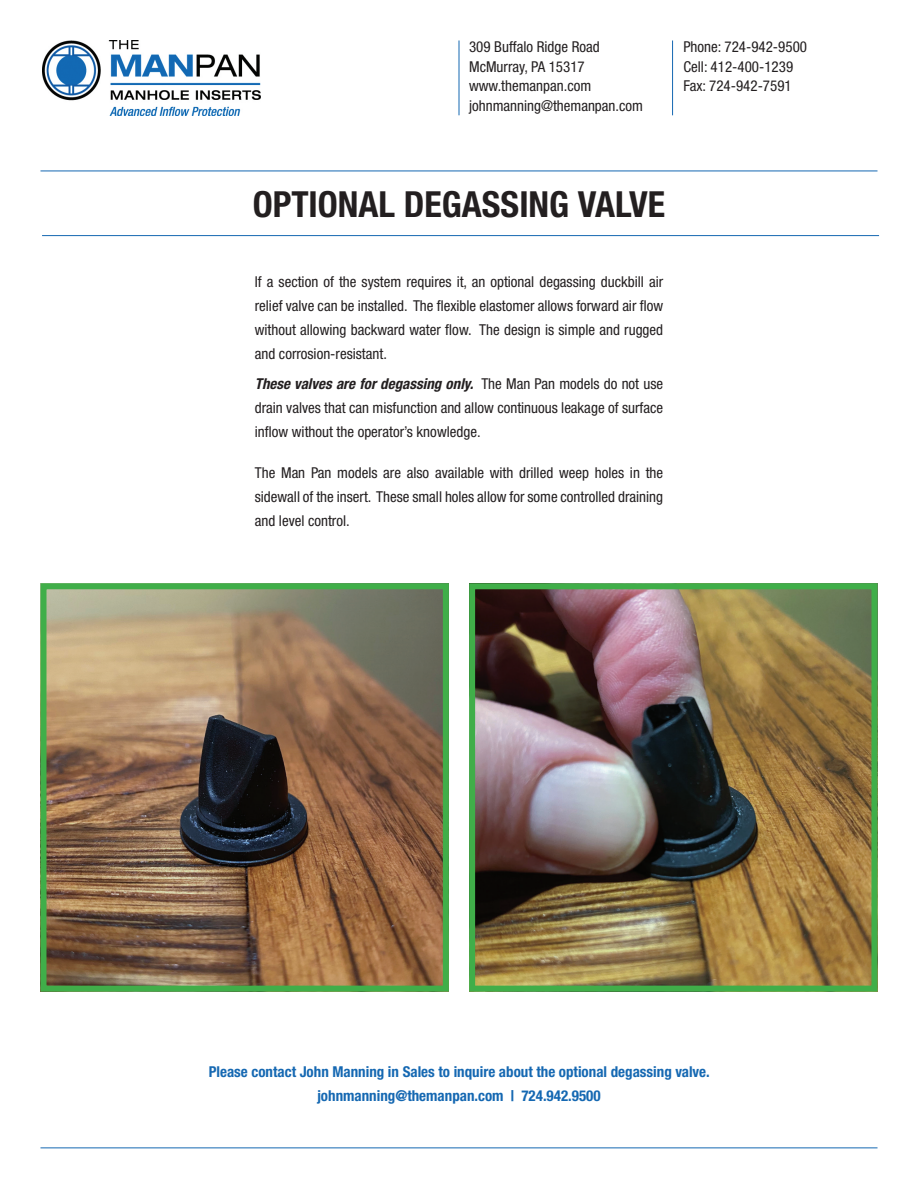
<style>
.page{position:relative;width:918px;height:1188px;background:#fff}
.page>*{position:absolute;margin:0;border:0;box-sizing:border-box;transform-origin:0 0}
.t1{font:700 condensed 36px "Helvetica Neue";color:#231f20}
.t2{font:condensed 15px/24px "Helvetica Neue";color:#231f20;text-align:justify}
.t3{font:700 condensed 15px/24px "Helvetica Neue";color:#1568b2;text-align:center}
.s1{font-weight:700;font-style:italic}
</style>
<div class="page">
<img style="left:42px;top:40px;width:219px;height:75px">
<hr style="left:459px;top:40px;width:1px;height:75px;background:#1568b2">
<hr style="left:672px;top:40px;width:1px;height:75px;background:#1568b2">
<hr style="left:40px;top:171px;width:838px;height:1px;background:#1568b2">
<hr style="left:42px;top:235px;width:837px;height:1px;background:#1568b2">
<hr style="left:40px;top:1148px;width:838px;height:1px;background:#1568b2">
<img style="left:47px;top:590px;width:395px;height:395px">
<div style="left:40px;top:583px;width:409px;height:409px;border:6px solid #40ae49"></div>
<img style="left:476px;top:590px;width:395px;height:395px">
<div style="left:469px;top:583px;width:409px;height:409px;border:6px solid #40ae49"></div>
<p class="t2" style="left:469px;top:37px;width:175px;line-height:19.5px;text-align:left">309 Buffalo Ridge Road<br>McMurray, PA 15317 www.themanpan.com johnmanning@themanpan.com</p>
<p class="t2" style="left:683px;top:37px;width:125px;line-height:19.5px;text-align:left">Phone: 724-942-9500<br>Cell: 412-400-1239<br>Fax: 724-942-7591</p>
<h1 class="t1" style="left:253px;top:183px;width:414px">OPTIONAL DEGASSING VALVE</h1>
<p class="t2" style="left:255px;top:269px;width:410px">If a section of the system requires it, an optional degassing duckbill air relief valve can be installed. The flexible elastomer allows forward air flow without allowing backward water flow. The design is simple and rugged and corrosion-resistant.</p>
<p class="t2" style="left:255px;top:372px;width:410px"><span class="s1">These valves are for degassing only.</span> The Man Pan models do not use drain valves that can misfunction and allow continuous leakage of surface inflow without the operator’s knowledge.</p>
<p class="t2" style="left:255px;top:460px;width:410px">The Man Pan models are also available with drilled weep holes in the sidewall of the insert. These small holes allow for some controlled draining and level control.</p>
<p class="t3" style="left:209px;top:1060px;width:503px">Please contact John Manning in Sales to inquire about the optional degassing valve. johnmanning@themanpan.com | 724.942.9500</p>
</div>
